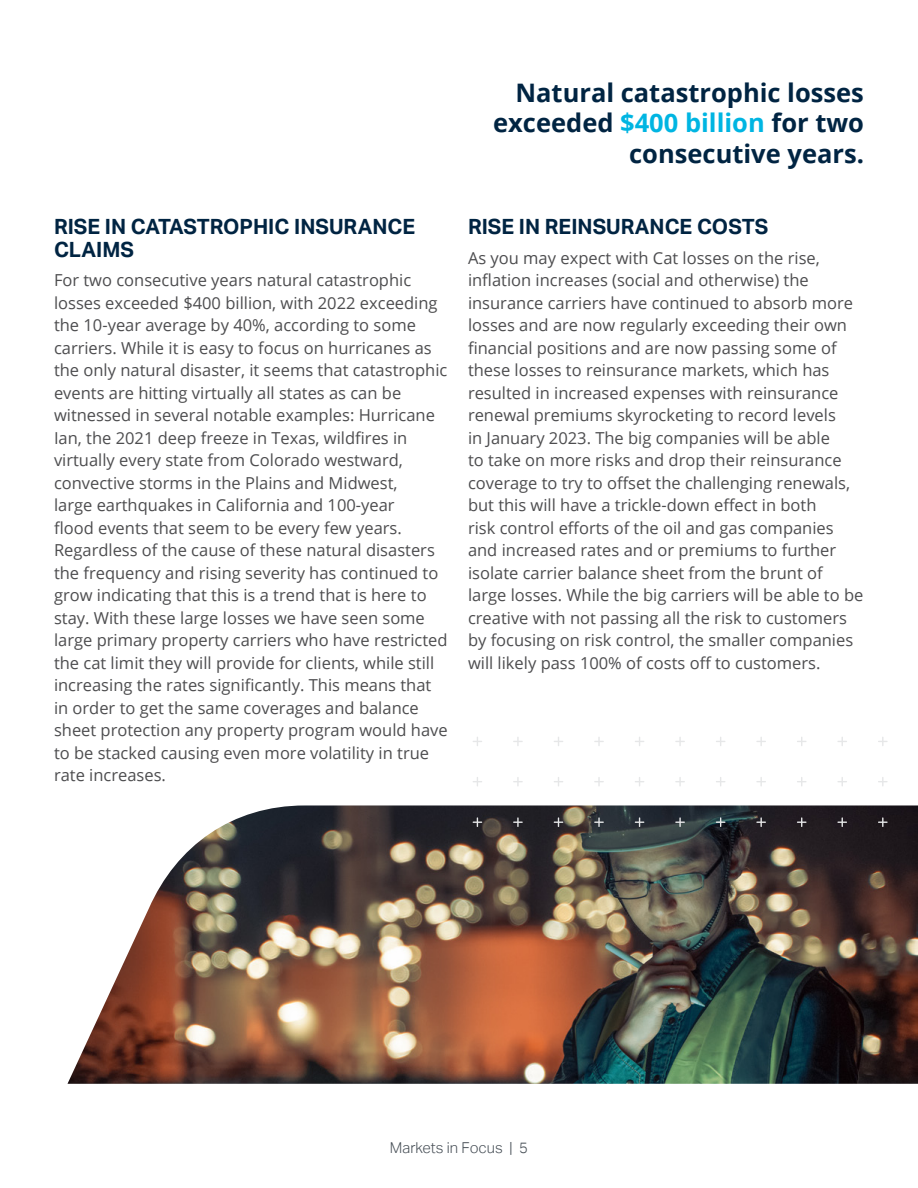
<style>
.page{position:relative;width:918px;height:1188px;background:#fff}
.page>*{position:absolute;margin:0;border:0;box-sizing:border-box;transform-origin:0 0}
.t1{font:700 25.5px/30.6px "Open Sans";color:#002442;text-align:right}
.t2{font:700 21px/22.5px "Aktiv Grotesk";color:#002442}
.t3{font:16.5px/22.5px "Open Sans";color:#4d4d4f}
.t4{font:300 15px "Aktiv Grotesk";color:#464e55}
.s1{color:#00b5e2}
</style>
<div class="page">
<img style="left:68px;top:805px;width:850px;height:279px">
<svg style="left:473px;top:737px;width:9px;height:9px"></svg>
<svg style="left:513px;top:737px;width:10px;height:9px"></svg>
<svg style="left:554px;top:737px;width:9px;height:9px"></svg>
<svg style="left:594px;top:737px;width:10px;height:9px"></svg>
<svg style="left:635px;top:737px;width:9px;height:9px"></svg>
<svg style="left:675px;top:737px;width:10px;height:9px"></svg>
<svg style="left:716px;top:737px;width:9px;height:9px"></svg>
<svg style="left:756px;top:737px;width:10px;height:9px"></svg>
<svg style="left:797px;top:737px;width:10px;height:9px"></svg>
<svg style="left:837px;top:737px;width:10px;height:9px"></svg>
<svg style="left:878px;top:737px;width:10px;height:9px"></svg>
<svg style="left:473px;top:777px;width:9px;height:9px"></svg>
<svg style="left:513px;top:777px;width:10px;height:9px"></svg>
<svg style="left:554px;top:777px;width:9px;height:9px"></svg>
<svg style="left:594px;top:777px;width:10px;height:9px"></svg>
<svg style="left:635px;top:777px;width:9px;height:9px"></svg>
<svg style="left:675px;top:777px;width:10px;height:9px"></svg>
<svg style="left:716px;top:777px;width:9px;height:9px"></svg>
<svg style="left:756px;top:777px;width:10px;height:9px"></svg>
<svg style="left:797px;top:777px;width:10px;height:9px"></svg>
<svg style="left:837px;top:777px;width:10px;height:9px"></svg>
<svg style="left:878px;top:777px;width:10px;height:9px"></svg>
<svg style="left:473px;top:817px;width:9px;height:10px"></svg>
<svg style="left:513px;top:817px;width:10px;height:10px"></svg>
<svg style="left:554px;top:817px;width:9px;height:10px"></svg>
<svg style="left:594px;top:817px;width:10px;height:10px"></svg>
<svg style="left:635px;top:817px;width:9px;height:10px"></svg>
<svg style="left:675px;top:817px;width:10px;height:10px"></svg>
<svg style="left:716px;top:817px;width:9px;height:10px"></svg>
<svg style="left:756px;top:817px;width:10px;height:10px"></svg>
<svg style="left:797px;top:817px;width:10px;height:10px"></svg>
<svg style="left:837px;top:817px;width:10px;height:10px"></svg>
<svg style="left:878px;top:817px;width:10px;height:10px"></svg>
<p class="t2" style="left:54px;top:216px;width:363px">RISE IN CATASTROPHIC INSURANCE<br>CLAIMS</p>
<p class="t3" style="left:54px;top:268px;width:395px">For two consecutive years natural catastrophic losses exceeded $400 billion, with 2022 exceeding the 10-year average by 40%, according to some carriers. While it is easy to focus on hurricanes as the only natural disaster, it seems that catastrophic events are hitting virtually all states as can be witnessed in several notable examples: Hurricane Ian, the 2021 deep freeze in Texas, wildfires in virtually every state from Colorado westward, convective storms in the Plains and Midwest,<br>large earthquakes in California and 100-year<br>flood events that seem to be every few years.<br>Regardless of the cause of these natural disasters the frequency and rising severity has continued to grow indicating that this is a trend that is here to stay. With these large losses we have seen some large primary property carriers who have restricted the cat limit they will provide for clients, while still increasing the rates significantly. This means that in order to get the same coverages and balance sheet protection any property program would have to be stacked causing even more volatility in true rate increases.</p>
<h1 class="t1" style="left:493px;top:76px;width:372px">Natural catastrophic losses exceeded <span class="s1">$400 billion</span> for two consecutive years.</h1>
<p class="t2" style="left:468px;top:216px;width:302px">RISE IN REINSURANCE COSTS</p>
<p class="t3" style="left:468px;top:246px;width:397px">As you may expect with Cat losses on the rise, inflation increases (social and otherwise) the insurance carriers have continued to absorb more losses and are now regularly exceeding their own financial positions and are now passing some of these losses to reinsurance markets, which has resulted in increased expenses with reinsurance renewal premiums skyrocketing to record levels<br>in January 2023. The big companies will be able<br>to take on more risks and drop their reinsurance coverage to try to offset the challenging renewals, but this will have a trickle-down effect in both<br>risk control efforts of the oil and gas companies and increased rates and or premiums to further isolate carrier balance sheet from the brunt of large losses. While the big carriers will be able to be creative with not passing all the risk to customers by focusing on risk control, the smaller companies will likely pass 100% of costs off to customers.</p>
<p class="t4" style="left:390px;top:1139px;width:140px">Markets in Focus | 5</p>
</div>
